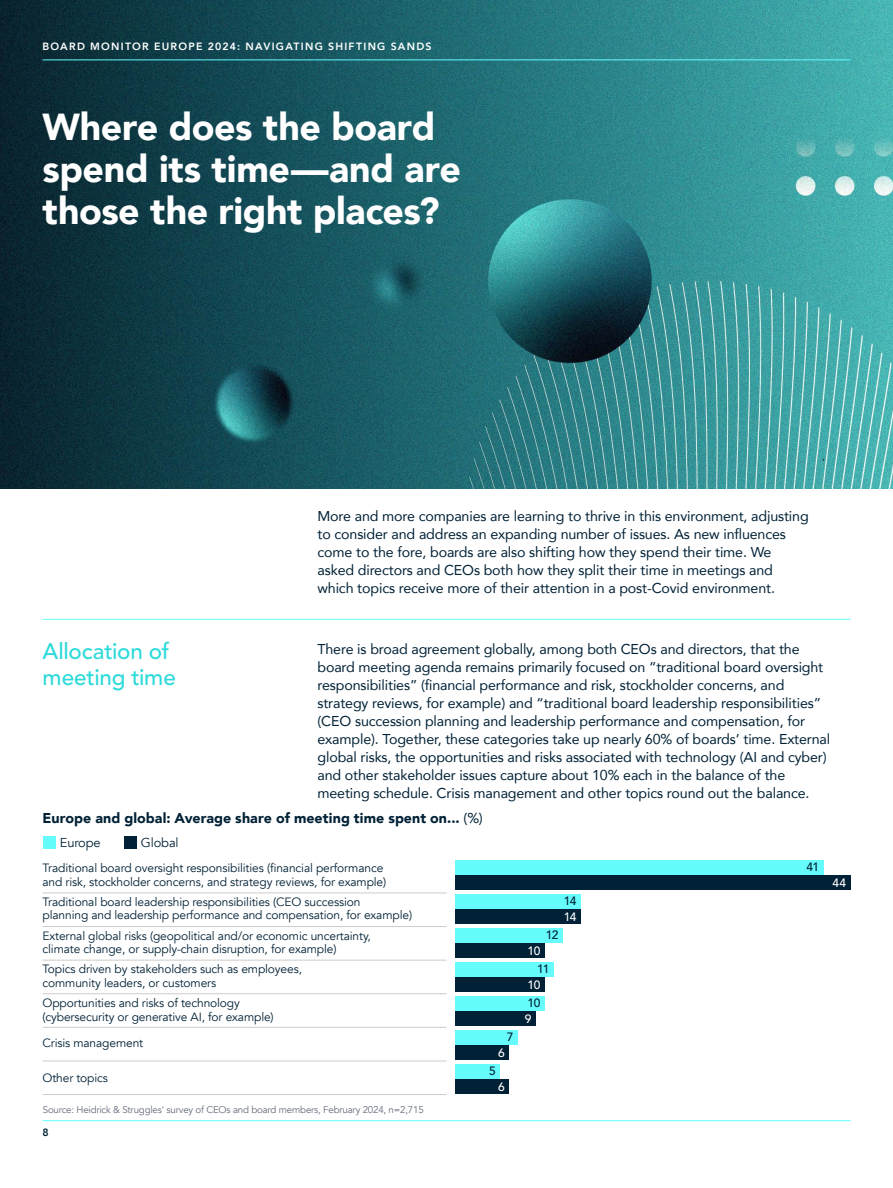
<style>
.page{position:relative;width:893px;height:1188px;background:#fff}
.page>*{position:absolute;margin:0;border:0;box-sizing:border-box;transform-origin:0 0}
.t1{font:900 37.5px/42px "Avenir";letter-spacing:-.01em;color:#fff}
.t2{font:500 22.5px/25.5px "Avenir";letter-spacing:-.01em;color:#2cdada}
.t3{font:14.25px/18px "Avenir";letter-spacing:-.01em;color:#002136}
.t4{font:900 14.25px "Avenir";letter-spacing:.005em;color:#002136}
.t5{font:12.9px "Avenir";letter-spacing:-.01em;color:#002136}
.t6{font:12px/13.5px "Avenir";letter-spacing:-.01em;color:#002136}
.t7{font:500 12px "Avenir";letter-spacing:-.035em;color:#002136}
.t8{font:500 12px "Avenir";letter-spacing:-.02em;color:#fff}
.t9{font:800 10.5px "Avenir";letter-spacing:.12em;color:#fff}
.t10{font:800 10.5px "Avenir";color:#002136}
.t11{font:9.75px "Avenir";letter-spacing:-.02em;color:#646a7c}
.s1{font-weight:400}
</style>
<div class="page">
<img style="left:0;top:0;width:893px;height:489px">
<hr style="left:43px;top:619px;width:808px;height:1px;background:#66fcfc">
<hr style="left:43px;top:893px;width:403px;height:1px;background:#ccc">
<hr style="left:43px;top:960px;width:403px;height:1px;background:#ccc">
<hr style="left:43px;top:993px;width:403px;height:1px;background:#ccc">
<hr style="left:43px;top:926px;width:403px;height:1px;background:#ccc">
<hr style="left:43px;top:1027px;width:403px;height:1px;background:#ccc">
<hr style="left:43px;top:1061px;width:403px;height:1px;background:#ccc">
<hr style="left:43px;top:1094px;width:403px;height:1px;background:#ccc">
<div style="left:455px;top:860px;width:368px;height:14px;background:#66fcfc"></div>
<div style="left:455px;top:875px;width:395px;height:15px;background:#002136"></div>
<div style="left:455px;top:928px;width:108px;height:14px;background:#66fcfc"></div>
<div style="left:455px;top:943px;width:90px;height:15px;background:#002136"></div>
<div style="left:455px;top:996px;width:90px;height:14px;background:#66fcfc"></div>
<div style="left:455px;top:1011px;width:81px;height:15px;background:#002136"></div>
<div style="left:455px;top:1064px;width:45px;height:14px;background:#66fcfc"></div>
<div style="left:455px;top:1079px;width:54px;height:15px;background:#002136"></div>
<div style="left:455px;top:894px;width:126px;height:14px;background:#66fcfc"></div>
<div style="left:455px;top:909px;width:126px;height:15px;background:#002136"></div>
<div style="left:455px;top:962px;width:99px;height:14px;background:#66fcfc"></div>
<div style="left:455px;top:977px;width:90px;height:15px;background:#002136"></div>
<div style="left:455px;top:1030px;width:63px;height:14px;background:#66fcfc"></div>
<div style="left:455px;top:1045px;width:54px;height:15px;background:#002136"></div>
<div style="left:43px;top:837px;width:13px;height:12px;background:#66fcfc"></div>
<div style="left:124px;top:837px;width:13px;height:12px;background:#002136"></div>
<hr style="left:43px;top:59px;width:807px;height:1px;background:#66fcfc">
<hr style="left:43px;top:1120px;width:807px;height:1px;background:#66fcfc">
<p class="t9" style="left:43px;top:38px;width:390px">BOARD MONITOR EUROPE 2024: NAVIGATING SHIFTING SANDS</p>
<h1 class="t1" style="left:43px;top:105px;width:420px">Where does the board spend its time—and are those the right places?</h1>
<h2 class="t2" style="left:43px;top:639px;width:135px">Allocation of meeting time</h2>
<p class="t3" style="left:317px;top:507px;width:493px">More and more companies are learning to thrive in this environment, adjusting to consider and address an expanding number of issues. As new influences come to the fore, boards are also shifting how they spend their time. We asked directors and CEOs both how they split their time in meetings and which topics receive more of their attention in a post-Covid environment.</p>
<p class="t3" style="left:317px;top:639px;width:514px">There is broad agreement globally, among both CEOs and directors, that the board meeting agenda remains primarily focused on “traditional board oversight responsibilities” (financial performance and risk, stockholder concerns, and strategy reviews, for example) and “traditional board leadership responsibilities” (CEO succession planning and leadership performance and compensation, for example). Together, these categories take up nearly 60% of boards’ time. External global risks, the opportunities and risks associated with technology (AI and cyber) and other stakeholder issues capture about 10% each in the balance of the meeting schedule. Crisis management and other topics round out the balance.</p>
<p class="t4" style="left:43px;top:806px;width:442px">Europe and global: Average share of meeting time spent on... <span class="s1">(%)</span></p>
<p class="t5" style="left:60px;top:835px;width:42px">Europe</p>
<p class="t5" style="left:141px;top:835px;width:39px">Global</p>
<p class="t6" style="left:43px;top:861px;width:345px">Traditional board oversight responsibilities (financial performance and risk, stockholder concerns, and strategy reviews, for example)</p>
<p class="t6" style="left:43px;top:895px;width:371px">Traditional board leadership responsibilities (CEO succession<br>planning and leadership performance and compensation, for example)</p>
<p class="t6" style="left:43px;top:929px;width:330px">External global risks (geopolitical and/or economic uncertainty, climate change, or supply-chain disruption, for example)</p>
<p class="t6" style="left:43px;top:963px;width:261px">Topics driven by stakeholders such as employees, community leaders, or customers</p>
<p class="t6" style="left:43px;top:997px;width:233px">Opportunities and risks of technology (cybersecurity or generative AI, for example)</p>
<p class="t6" style="left:43px;top:1036px;width:102px">Crisis management</p>
<p class="t6" style="left:43px;top:1071px;width:67px">Other topics</p>
<p class="t11" style="left:43px;top:1103px;width:382px">Source: Heidrick &amp; Struggles’ survey of CEOs and board members, February 2024, n=2,715</p>
<p class="t10" style="left:43px;top:1124px;width:8px">8</p>
<p class="t7" style="left:507px;top:1028px;width:8px">7</p>
<p class="t8" style="left:498px;top:1044px;width:8px">6</p>
<p class="t7" style="left:489px;top:1062px;width:8px">5</p>
<p class="t8" style="left:498px;top:1078px;width:8px">6</p>
<p class="t7" style="left:564px;top:892px;width:14px">14</p>
<p class="t8" style="left:564px;top:908px;width:14px">14</p>
<p class="t7" style="left:546px;top:926px;width:14px">12</p>
<p class="t8" style="left:527px;top:942px;width:15px">10</p>
<p class="t7" style="left:537px;top:960px;width:14px">11</p>
<p class="t8" style="left:527px;top:976px;width:15px">10</p>
<p class="t7" style="left:527px;top:994px;width:15px">10</p>
<p class="t8" style="left:525px;top:1010px;width:8px">9</p>
<p class="t7" style="left:806px;top:858px;width:14px">41</p>
<p class="t8" style="left:832px;top:874px;width:15px">44</p>
</div>
